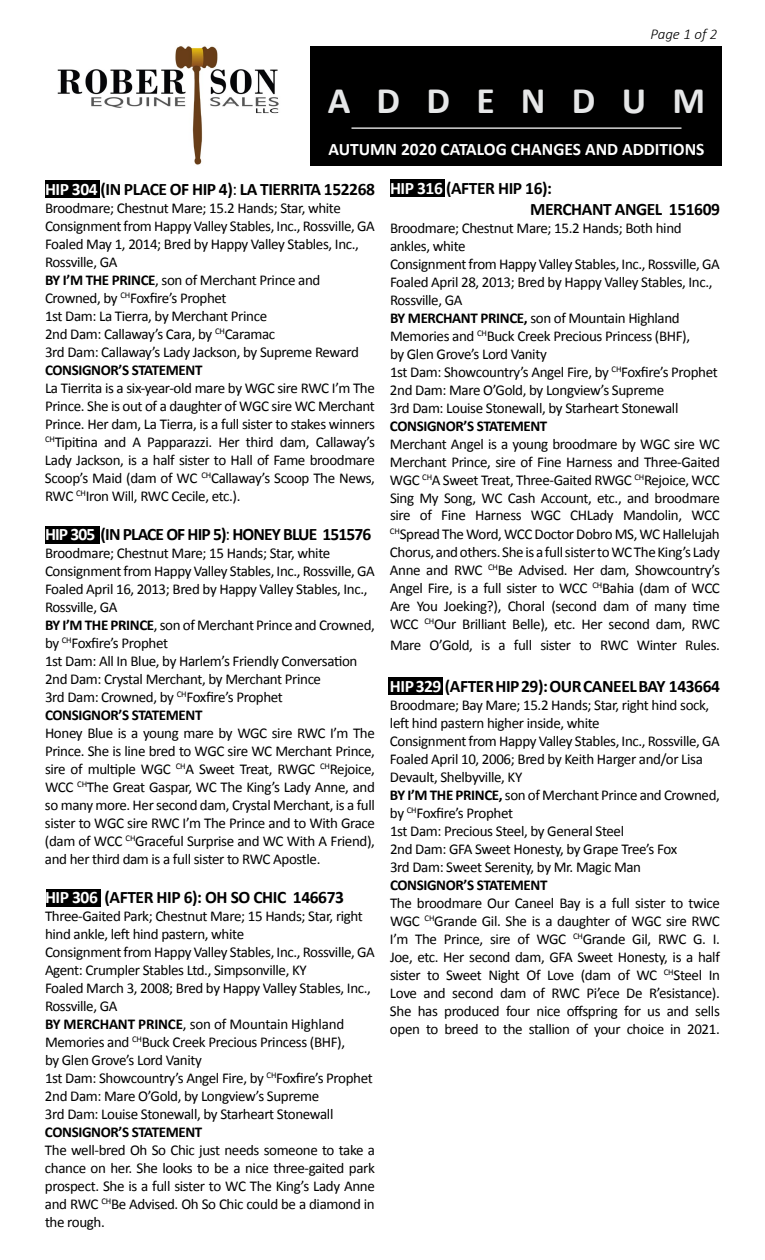
<style>
.page{position:relative;width:765px;height:1260px;background:#fff}
.page>*{position:absolute;margin:0;border:0;box-sizing:border-box;transform-origin:0 0}
.t1{font:700 37.5px "Calibri";letter-spacing:.7em;color:#e6e7e8}
.t2{font:700 17.5px/21px "Calibri";letter-spacing:-.025em;color:#000}
.t3{font:700 17.5px "Calibri";letter-spacing:-.05em;color:#000}
.t4{font:700 17.5px "Calibri";color:#fff}
.t5{font:15px/18px "Calibri";letter-spacing:-.025em;color:#000}
.t6{font:700 15px "Calibri";letter-spacing:-.025em;color:#000}
.t7{font:italic 300 15px "Calibri";color:#000}
.s1{color:#fff}
.s2{font-weight:400}
.s3{font-weight:700}
</style>
<div class="page">
<div style="left:389px;top:677px;width:54px;height:18px;background:#000"></div>
<div style="left:390px;top:179px;width:55px;height:18px;background:#000"></div>
<div style="left:46px;top:889px;width:55px;height:18px;background:#000"></div>
<div style="left:45px;top:526px;width:55px;height:18px;background:#000"></div>
<div style="left:45px;top:180px;width:55px;height:18px;background:#000"></div>
<img style="left:57px;top:46px;width:222px;height:119px">
<div style="left:310px;top:46px;width:412px;height:119px;background:#000"></div>
<hr style="left:352px;top:128px;width:330px;height:1px;background:#fff">
<p class="t7" style="left:651px;top:24px;width:69px">Page 1 of 2</p>
<h1 class="t1" style="left:328px;top:77px;width:379px">ADDENDUM</h1>
<p class="t4" style="left:328px;top:138px;width:378px">AUTUMN 2020 CATALOG CHANGES AND ADDITIONS</p>
<p class="t2" style="left:45px;top:179px;width:332px"><span class="s1">HIP 304</span> (IN PLACE OF HIP 4)<span class="s2">:</span> LA TIERRITA 152268</p>
<p class="t5" style="left:45px;top:199px;width:331px">Broodmare; Chestnut Mare; 15.2 Hands; Star, white Consignment from Happy Valley Stables, Inc., Rossville, GA Foaled May 1, 2014; Bred by Happy Valley Stables, Inc., Rossville, GA<br><span class="s3">BY I’M THE PRINCE</span>, son of Merchant Prince and Crowned, by <sup>CH</sup>Foxfire’s Prophet<br>1st Dam: La Tierra, by Merchant Prince<br>2nd Dam: Callaway’s Cara, by <sup>CH</sup>Caramac<br>3rd Dam: Callaway’s Lady Jackson, by Supreme Reward</p>
<p class="t6" style="left:45px;top:360px;width:159px">CONSIGNOR’S STATEMENT</p>
<p class="t5" style="left:45px;top:379px;width:331px;text-align:justify">La Tierrita is a six-year-old mare by WGC sire RWC I’m The Prince. She is out of a daughter of WGC sire WC Merchant Prince. Her dam, La Tierra, is a full sister to stakes winners <sup>CH</sup>Tipitina and A Papparazzi. Her third dam, Callaway’s Lady Jackson, is a half sister to Hall of Fame broodmare Scoop’s Maid (dam of WC <sup>CH</sup>Callaway’s Scoop The News, RWC <sup>CH</sup>Iron Will, RWC Cecile, etc.).</p>
<p class="t3" style="left:45px;top:523px;width:328px"><span class="s1">HIP 305</span> (IN PLACE OF HIP 5)<span class="s2">:</span> HONEY BLUE 151576</p>
<p class="t5" style="left:45px;top:544px;width:331px">Broodmare; Chestnut Mare; 15 Hands; Star, white Consignment from Happy Valley Stables, Inc., Rossville, GA Foaled April 16, 2013; Bred by Happy Valley Stables, Inc., Rossville, GA<br><span class="s3">BY I’M THE PRINCE</span>, son of Merchant Prince and Crowned, by <sup>CH</sup>Foxfire’s Prophet<br>1st Dam: All In Blue, by Harlem’s Friendly Conversation 2nd Dam: Crystal Merchant, by Merchant Prince<br>3rd Dam: Crowned, by <sup>CH</sup>Foxfire’s Prophet<br><span class="s3">CONSIGNOR’S STATEMENT</span></p>
<p class="t5" style="left:45px;top:724px;width:332px;text-align:justify">Honey Blue is a young mare by WGC sire RWC I’m The Prince. She is line bred to WGC sire WC Merchant Prince, sire of multiple WGC <sup>CH</sup>A Sweet Treat, RWGC <sup>CH</sup>Rejoice, WCC <sup>CH</sup>The Great Gaspar, WC The King’s Lady Anne, and so many more. Her second dam, Crystal Merchant, is a full sister to WGC sire RWC I’m The Prince and to With Grace (dam of WCC <sup>CH</sup>Graceful Surprise and WC With A Friend), and her third dam is a full sister to RWC Apostle.</p>
<p class="t2" style="left:45px;top:887px;width:301px"><span class="s1">HIP 306</span> (AFTER HIP 6): OH SO CHIC 146673</p>
<p class="t5" style="left:45px;top:907px;width:331px">Three-Gaited Park; Chestnut Mare; 15 Hands; Star, right hind ankle, left hind pastern, white<br>Consignment from Happy Valley Stables, Inc., Rossville, GA Agent: Crumpler Stables Ltd., Simpsonville, KY<br>Foaled March 3, 2008; Bred by Happy Valley Stables, Inc., Rossville, GA<br><span class="s3">BY MERCHANT PRINCE</span>, son of Mountain Highland Memories and <sup>CH</sup>Buck Creek Precious Princess (BHF),<br>by Glen Grove’s Lord Vanity<br>1st Dam: Showcountry’s Angel Fire, by <sup>CH</sup>Foxfire’s Prophet 2nd Dam: Mare O’Gold, by Longview’s Supreme<br>3rd Dam: Louise Stonewall, by Starheart Stonewall</p>
<p class="t6" style="left:45px;top:1122px;width:159px">CONSIGNOR’S STATEMENT</p>
<p class="t5" style="left:45px;top:1141px;width:331px;text-align:justify">The well-bred Oh So Chic just needs someone to take a chance on her. She looks to be a nice three-gaited park prospect. She is a full sister to WC The King’s Lady Anne and RWC <sup>CH</sup>Be Advised. Oh So Chic could be a diamond in the rough.</p>
<p class="t2" style="left:530px;top:177px;width:191px;text-indent:-140px"><span class="s1">HIP 316</span> (AFTER HIP 16):<br>MERCHANT ANGEL 151609</p>
<p class="t5" style="left:390px;top:219px;width:331px">Broodmare; Chestnut Mare; 15.2 Hands; Both hind ankles, white<br>Consignment from Happy Valley Stables, Inc., Rossville, GA Foaled April 28, 2013; Bred by Happy Valley Stables, Inc., Rossville, GA<br><span class="s3">BY MERCHANT PRINCE,</span> son of Mountain Highland Memories and <sup>CH</sup>Buck Creek Precious Princess (BHF),<br>by Glen Grove’s Lord Vanity<br>1st Dam: Showcountry’s Angel Fire, by <sup>CH</sup>Foxfire’s Prophet 2nd Dam: Mare O’Gold, by Longview’s Supreme<br>3rd Dam: Louise Stonewall, by Starheart Stonewall</p>
<p class="t6" style="left:390px;top:416px;width:159px">CONSIGNOR’S STATEMENT</p>
<p class="t5" style="left:390px;top:435px;width:331px;text-align:justify">Merchant Angel is a young broodmare by WGC sire WC Merchant Prince, sire of Fine Harness and Three-Gaited WGC <sup>CH</sup>A Sweet Treat, Three-Gaited RWGC <sup>CH</sup>Rejoice, WCC Sing My Song, WC Cash Account, etc., and broodmare sire of Fine Harness WGC CHLady Mandolin, WCC <sup>CH</sup>Spread The Word, WCC Doctor Dobro MS, WC Hallelujah Chorus, and others. She is a full sister to WC The King’s Lady Anne and RWC <sup>CH</sup>Be Advised. Her dam, Showcountry’s Angel Fire, is a full sister to WCC <sup>CH</sup>Bahia (dam of WCC Are You Joeking?), Choral (second dam of many time WCC <sup>CH</sup>Our Brilliant Belle), etc. Her second dam, RWC</p>
<p class="t5" style="left:390px;top:636px;width:331px">Mare O’Gold, is a full sister to RWC Winter Rules.</p>
<p class="t2" style="left:390px;top:675px;width:332px"><span class="s1">HIP 329</span> (AFTER HIP 29): OUR CANEEL BAY 143664</p>
<p class="t5" style="left:390px;top:696px;width:331px">Broodmare; Bay Mare; 15.2 Hands; Star, right hind sock, left hind pastern higher inside, white<br>Consignment from Happy Valley Stables, Inc., Rossville, GA Foaled April 10, 2006; Bred by Keith Harger and/or Lisa Devault, Shelbyville, KY<br><span class="s3">BY I’M THE PRINCE,</span> son of Merchant Prince and Crowned, by <sup>CH</sup>Foxfire’s Prophet<br>1st Dam: Precious Steel, by General Steel<br>2nd Dam: GFA Sweet Honesty, by Grape Tree’s Fox<br>3rd Dam: Sweet Serenity, by Mr. Magic Man</p>
<p class="t6" style="left:390px;top:875px;width:159px">CONSIGNOR’S STATEMENT</p>
<p class="t5" style="left:390px;top:894px;width:331px;text-align:justify">The broodmare Our Caneel Bay is a full sister to twice WGC <sup>CH</sup>Grande Gil. She is a daughter of WGC sire RWC I’m The Prince, sire of WGC <sup>CH</sup>Grande Gil, RWC G. I.<br>Joe, etc. Her second dam, GFA Sweet Honesty, is a half sister to Sweet Night Of Love (dam of WC <sup>CH</sup>Steel In Love and second dam of RWC Pi’ece De R’esistance).<br>She has produced four nice offspring for us and sells open to breed to the stallion of your choice in 2021.</p>
</div>
